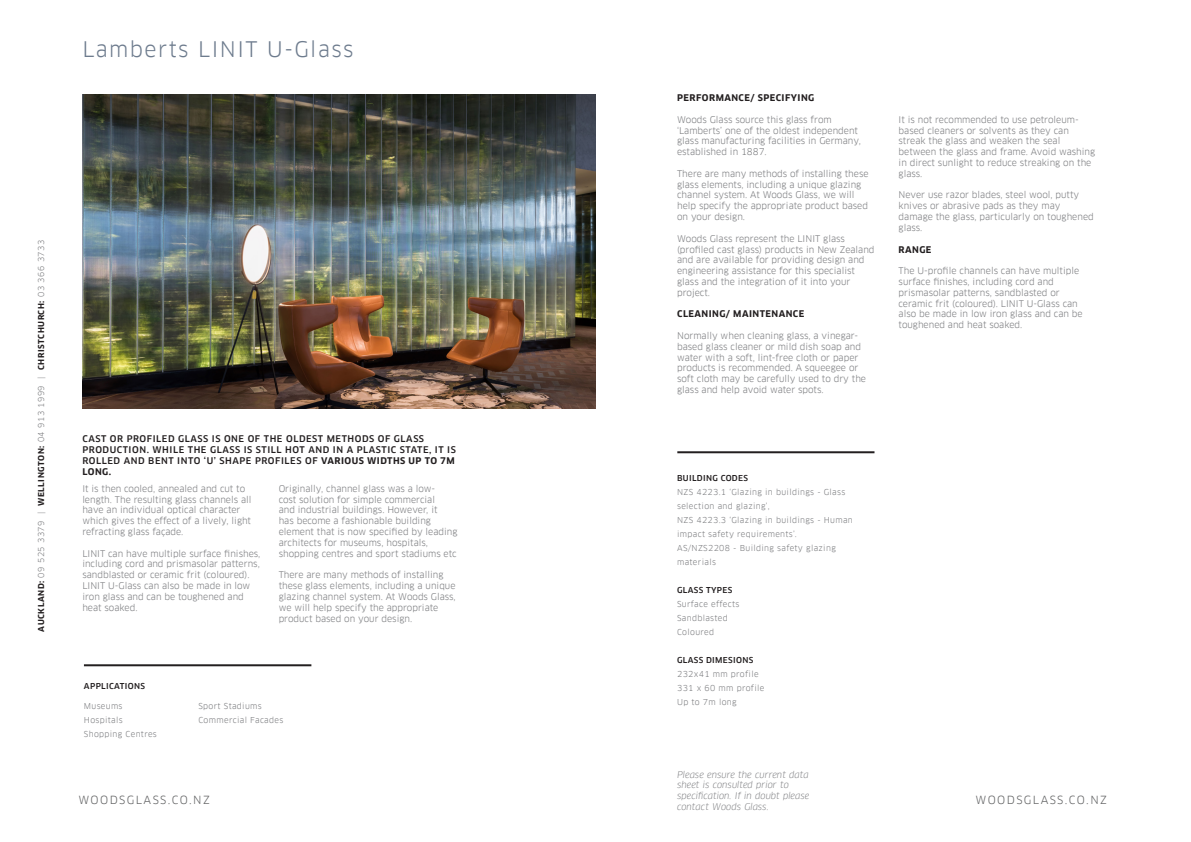
<style>
.page{position:relative;width:1191px;height:842px;background:#fff}
.page>*{position:absolute;margin:0;border:0;box-sizing:border-box;transform-origin:0 0}
.t1{font:21px "Clan Pro";letter-spacing:.07em;color:#6e7c8e}
.t2{font:11px "Clan Pro";letter-spacing:.13em;color:#606162}
.Main_Text{font:9px/10.8px "Clan Pro";color:#7a7b7e}
.Paragraph_Title{font:500 9px/10.8px "Clan Pro";letter-spacing:.06em;color:#231f20}
.t3{font:italic 9px/10.8px "Clan Pro";color:#7a7b7e}
.Paragraph_Title-2{font:700 9px "Clan Pro";letter-spacing:.05em;color:#231f20}
.t4{font:8px/14px "Clan Pro";letter-spacing:.04em;color:#7a7b7e}
.Paragraph_Title-3{font:700 8px "Clan Pro";letter-spacing:.07em;color:#231f20}
.t5{font:500 8px "Clan Pro";letter-spacing:.04em;color:#231f20}
.s1{font-weight:400;color:#7a7b7e}
.s2{font-weight:700}
</style>
<div class="page">
<img style="left:82px;top:94px;width:513px;height:315px">
<hr style="left:84px;top:664px;width:227px;height:2px;background:#231f20">
<hr style="left:677px;top:451px;width:197px;height:2px;background:#231f20">
<p class="Paragraph_Title-3" style="left:36px;top:631px;width:393px;rotate:-90deg">AUCKLAND: <span class="s1">09 525 3379 |</span> WELLINGTON: <span class="s1">04 913 1999 |</span> CHRISTCHURCH: <span class="s1">03 366 3733</span></p>
<p class="t1" style="left:82px;top:36px;width:272px">Lamberts LINIT U-Glass</p>
<p class="Paragraph_Title" style="left:82px;top:434px;width:375px">CAST OR PROFILED GLASS IS ONE OF THE OLDEST METHODS OF GLASS PRODUCTION. WHILE THE GLASS IS STILL HOT AND IN A PLASTIC STATE, IT IS ROLLED AND BENT INTO ‘U’ SHAPE PROFILES OF <span class="s2">VARIOUS WIDTHS UP TO 7M LONG.</span></p>
<p class="Main_Text" style="left:82px;top:483px;width:171px">It is then cooled, annealed and cut to length. The resulting glass channels all have an individual optical character which gives the effect of a lively, light refracting glass façade.</p>
<p class="Main_Text" style="left:82px;top:548px;width:180px">LINIT can have multiple surface finishes, including cord and prismasolar patterns, sandblasted or ceramic frit (coloured).<br>LINIT U-Glass can also be made in low iron glass and can be toughened and heat soaked.</p>
<p class="Main_Text" style="left:279px;top:483px;width:180px">Originally, channel glass was a low-<br>cost solution for simple commercial<br>and industrial buildings. However, it<br>has become a fashionable building element that is now specified by leading architects for museums, hospitals, shopping centres and sport stadiums etc</p>
<p class="Main_Text" style="left:279px;top:570px;width:179px">There are many methods of installing these glass elements, including a unique glazing channel system. At Woods Glass, we will help specify the appropriate product based on your design.</p>
<p class="t5" style="left:84px;top:681px;width:63px">APPLICATIONS</p>
<p class="t4" style="left:84px;top:699px;width:74px">Museums<br>Hospitals<br>Shopping Centres</p>
<p class="t4" style="left:198px;top:699px;width:86px">Sport Stadiums<br>Commercial Facades</p>
<p class="Paragraph_Title-2" style="left:677px;top:93px;width:139px">PERFORMANCE/ SPECIFYING</p>
<p class="Main_Text" style="left:677px;top:114px;width:185px">Woods Glass source this glass from ‘Lamberts’ one of the oldest independent glass manufacturing facilities in Germany, established in 1887.</p>
<p class="Main_Text" style="left:677px;top:168px;width:193px">There are many methods of installing these glass elements, including a unique glazing channel system. At Woods Glass, we will help specify the appropriate product based on your design.</p>
<p class="Main_Text" style="left:677px;top:233px;width:199px">Woods Glass represent the LINIT glass (profiled cast glass) products in New Zealand and are available for providing design and engineering assistance for this specialist glass and the integration of it into your project.</p>
<p class="Paragraph_Title-2" style="left:677px;top:309px;width:129px">CLEANING/ MAINTENANCE</p>
<p class="Main_Text" style="left:677px;top:330px;width:190px">Normally when cleaning glass, a vinegar&shy;based glass cleaner or mild dish soap and water with a soft, lint-free cloth or paper products is recommended. A squeegee or soft cloth may be carefully used to dry the glass and help avoid water spots.</p>
<p class="Main_Text" style="left:898px;top:114px;width:198px">It is not recommended to use petroleum&shy;based cleaners or solvents as they can streak the glass and weaken the seal between the glass and frame. Avoid washing in direct sunlight to reduce streaking on the glass.</p>
<p class="Main_Text" style="left:898px;top:190px;width:197px">Never use razor blades, steel wool, putty knives or abrasive pads as they may damage the glass, particularly on toughened glass.</p>
<p class="Paragraph_Title-2" style="left:898px;top:244px;width:34px">RANGE</p>
<p class="Main_Text" style="left:898px;top:265px;width:186px">The U-profile channels can have multiple surface finishes, including cord and prismasolar patterns, sandblasted or ceramic frit (coloured). LINIT U-Glass can also be made in low iron glass and can be toughened and heat soaked.</p>
<p class="t5" style="left:677px;top:474px;width:72px">BUILDING CODES</p>
<p class="t4" style="left:677px;top:485px;width:170px">NZS 4223.1 ‘Glazing in buildings - Glass selection and glazing’,</p>
<p class="t4" style="left:677px;top:513px;width:177px">NZS 4223.3 ‘Glazing in buildings - Human impact safety requirements’.</p>
<p class="t4" style="left:677px;top:541px;width:160px">AS/NZS2208 - Building safety glazing materials</p>
<p class="t5" style="left:677px;top:586px;width:57px">GLASS TYPES</p>
<p class="t4" style="left:677px;top:597px;width:64px">Surface effects</p>
<p class="t4" style="left:677px;top:611px;width:52px">Sandblasted</p>
<p class="t4" style="left:677px;top:625px;width:38px">Coloured</p>
<p class="t5" style="left:677px;top:656px;width:78px">GLASS DIMESIONS</p>
<p class="t4" style="left:677px;top:667px;width:83px">232x41 mm profile</p>
<p class="t4" style="left:677px;top:681px;width:89px">331 x 60 mm profile<br>Up to 7m long</p>
<p class="t3" style="left:677px;top:769px;width:134px">Please ensure the current data sheet is consulted prior to specification. If in doubt please contact Woods Glass.</p>
<p class="t2" style="left:78px;top:793px;width:133px">WOODSGLASS.CO.NZ</p>
<p class="t2" style="left:975px;top:793px;width:133px">WOODSGLASS.CO.NZ</p>
</div>
